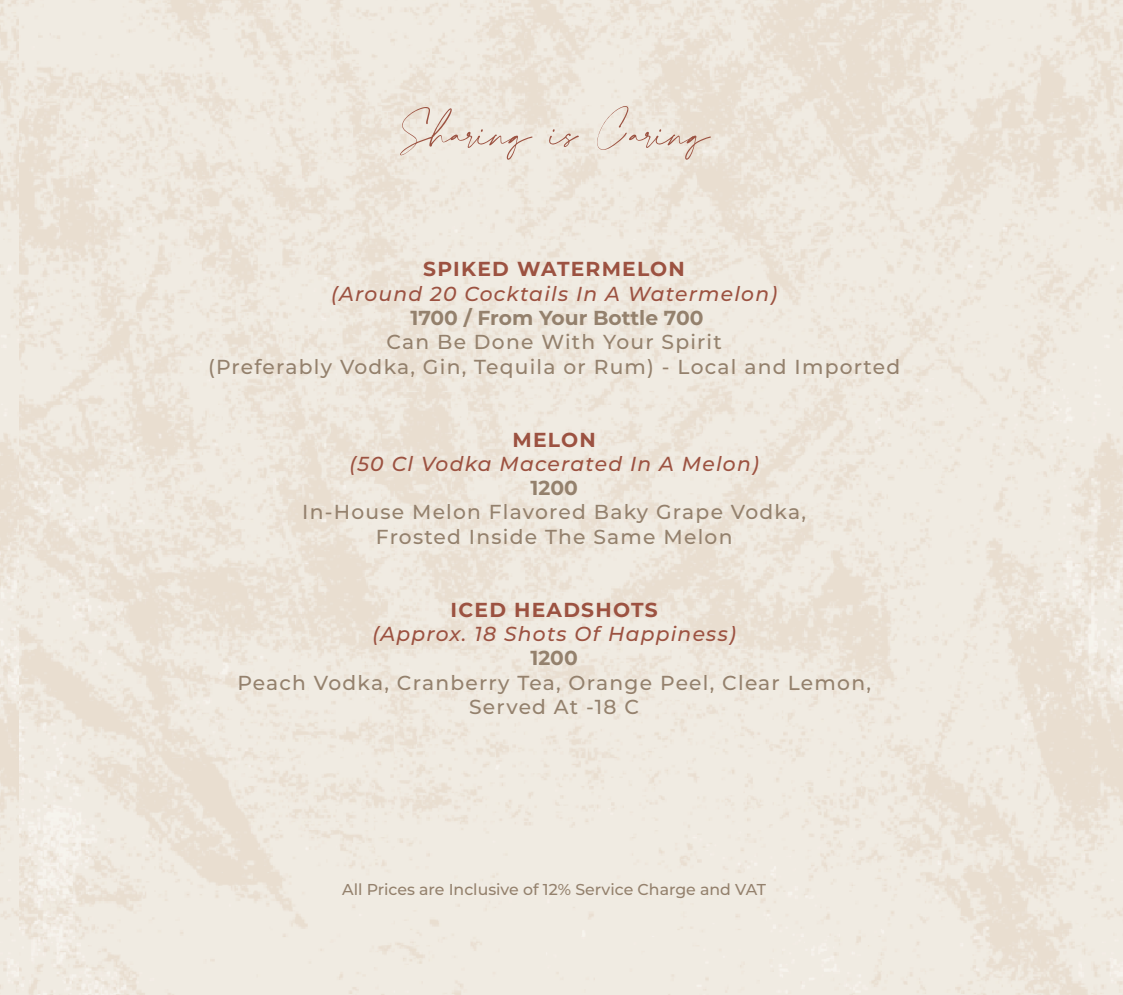
<style>
.page{position:relative;width:1123px;height:995px;background:#fff}
.page>*{position:absolute;margin:0;border:0;box-sizing:border-box;transform-origin:0 0}
.t1{font:58.5px "Collection Free";letter-spacing:-.005em;color:#9c5241}
.t2{font:500 20.25px/24.3px "Montserrat";letter-spacing:.06em;color:#94816d;text-align:center}
.t3{font:italic 500 20.25px "Montserrat";letter-spacing:.06em;color:#9c5241}
.t4{font:700 20.25px "Montserrat";letter-spacing:.06em;color:#9c5241}
.t5{font:700 20.25px "Montserrat";color:#94816d}
.t6{font:500 15.75px "Montserrat";color:#94816d}
</style>
<div class="page">
<img style="left:0;top:0;width:1123px;height:995px">
<h1 class="t1" style="left:398px;top:101px;width:314px">Sharing is Caring</h1>
<p class="t4" style="left:423px;top:255px;width:263px">SPIKED WATERMELON</p>
<p class="t3" style="left:331px;top:279px;width:447px">(Around 20 Cocktails In A Watermelon)</p>
<p class="t5" style="left:410px;top:303px;width:294px">1700 / From Your Bottle 700</p>
<p class="t2" style="left:208px;top:329px;width:693px">Can Be Done With Your Spirit<br>(Preferably Vodka, Gin, Tequila or Rum) - Local and Imported</p>
<p class="t4" style="left:512px;top:425px;width:85px">MELON</p>
<p class="t3" style="left:349px;top:450px;width:411px">(50 Cl Vodka Macerated In A Melon)</p>
<p class="t5" style="left:530px;top:473px;width:49px">1200</p>
<p class="t2" style="left:302px;top:499px;width:505px">In-House Melon Flavored Baky Grape Vodka,<br>Frosted Inside The Same Melon</p>
<p class="t4" style="left:450px;top:595px;width:209px">ICED HEADSHOTS</p>
<p class="t3" style="left:372px;top:620px;width:365px">(Approx. 18 Shots Of Happiness)</p>
<p class="t5" style="left:530px;top:643px;width:49px">1200</p>
<p class="t2" style="left:237px;top:669px;width:635px">Peach Vodka, Cranberry Tea, Orange Peel, Clear Lemon,<br>Served At -18 C</p>
<p class="t6" style="left:342px;top:878px;width:425px">All Prices are Inclusive of 12% Service Charge and VAT</p>
</div>
